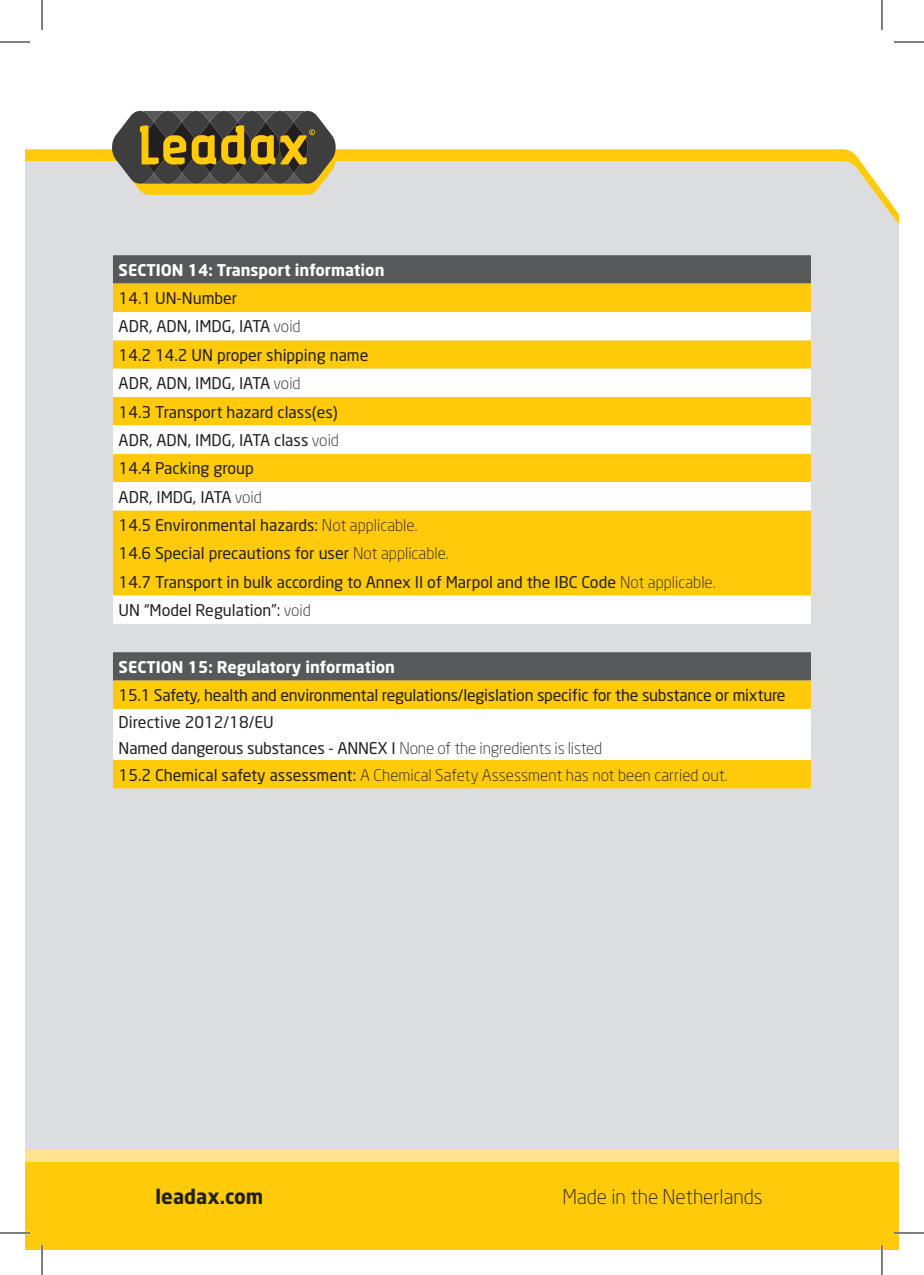
<style>
.page{position:relative;width:924px;height:1275px;background:#fff}
.page>*{position:absolute;margin:0;border:0;box-sizing:border-box;transform-origin:0 0}
.t1{font:300 20px "Neo Sans";color:#231f20}
.t2{font:700 20px "Neo Sans";color:#231f20}
.t3{font:16px/28.4px "Neo Sans";color:#231f20}
.t4{font:300 16px/27px "Neo Sans";color:#231f20}
.t5{font:700 16px "Neo Sans";color:#fff}
.s1{font-weight:300}
.s2{font-weight:400}
</style>
<div class="page">
<div style="left:25px;top:224px;width:873px;height:925px;background:#dcdddf"></div>
<div style="left:25px;top:1162px;width:873px;height:88px;background:#feca0a"></div>
<svg style="left:25px;top:149px;width:873px;height:75px;background:#e1dbc2"></svg>
<svg style="left:111px;top:111px;width:226px;height:84px;background:#817240"></svg>
<div style="left:25px;top:1149px;width:873px;height:13px;background:#ffe192"></div>
<div style="left:113px;top:255px;width:697px;height:29px;background:#57585a"></div>
<div style="left:113px;top:284px;width:697px;height:504px;background:#feca0a"></div>
<svg style="left:113px;top:312px;width:697px;height:448px"></svg>
<hr style="left:0;top:1231px;width:30px;height:3px;background:#fff">
<hr style="left:893px;top:1231px;width:30px;height:3px;background:#fff">
<hr style="left:41px;top:1245px;width:2px;height:30px;background:#fff">
<hr style="left:880px;top:1245px;width:2px;height:30px;background:#fff">
<hr style="left:0;top:42px;width:30px;height:1px;background:#000">
<hr style="left:893px;top:42px;width:30px;height:1px;background:#000">
<hr style="left:0;top:1232px;width:30px;height:1px;background:#000">
<hr style="left:893px;top:1232px;width:30px;height:1px;background:#000">
<hr style="left:42px;top:0;width:1px;height:30px;background:#000">
<hr style="left:42px;top:1245px;width:1px;height:30px;background:#000">
<hr style="left:881px;top:0;width:1px;height:30px;background:#000">
<hr style="left:881px;top:1245px;width:1px;height:30px;background:#000">
<p class="t5" style="left:119px;top:260px;width:267px">SECTION 14: Transport information</p>
<p class="t3" style="left:119px;top:284px;width:598px">14.1 UN-Number<br>ADR, ADN, IMDG, IATA <span class="s1">void<br></span>14.2 14.2 UN proper shipping name<br>ADR, ADN, IMDG, IATA <span class="s1">void<br></span>14.3 Transport hazard class(es)<br>ADR, ADN, IMDG, IATA class <span class="s1">void<br></span>14.4 Packing group<br>ADR, IMDG, IATA <span class="s1">void<br></span>14.5 Environmental hazards: <span class="s1">Not applicable.<br></span>14.6 Special precautions for user <span class="s1">Not applicable.<br></span>14.7 Transport in bulk according to Annex II of Marpol and the IBC Code <span class="s1">Not applicable.<br></span>UN “Model Regulation”: <span class="s1">void</span></p>
<p class="t5" style="left:119px;top:657px;width:278px">SECTION 15: Regulatory information</p>
<p class="t3" style="left:119px;top:681px;width:668px;line-height:27.2px">15.1 Safety, health and environmental regulations/legislation specific for the substance or mixture<br>Directive 2012/18/EU</p>
<p class="t4" style="left:119px;top:734px;width:610px"><span class="s2">Named dangerous substances - ANNEX I</span> None of the ingredients is listed<br><span class="s2">15.2 Chemical safety assessment:</span> A Chemical Safety Assessment has not been carried out.</p>
<p class="t2" style="left:155px;top:1183px;width:109px">leadax.com</p>
<p class="t1" style="left:562px;top:1184px;width:202px">Made in the Netherlands</p>
</div>
